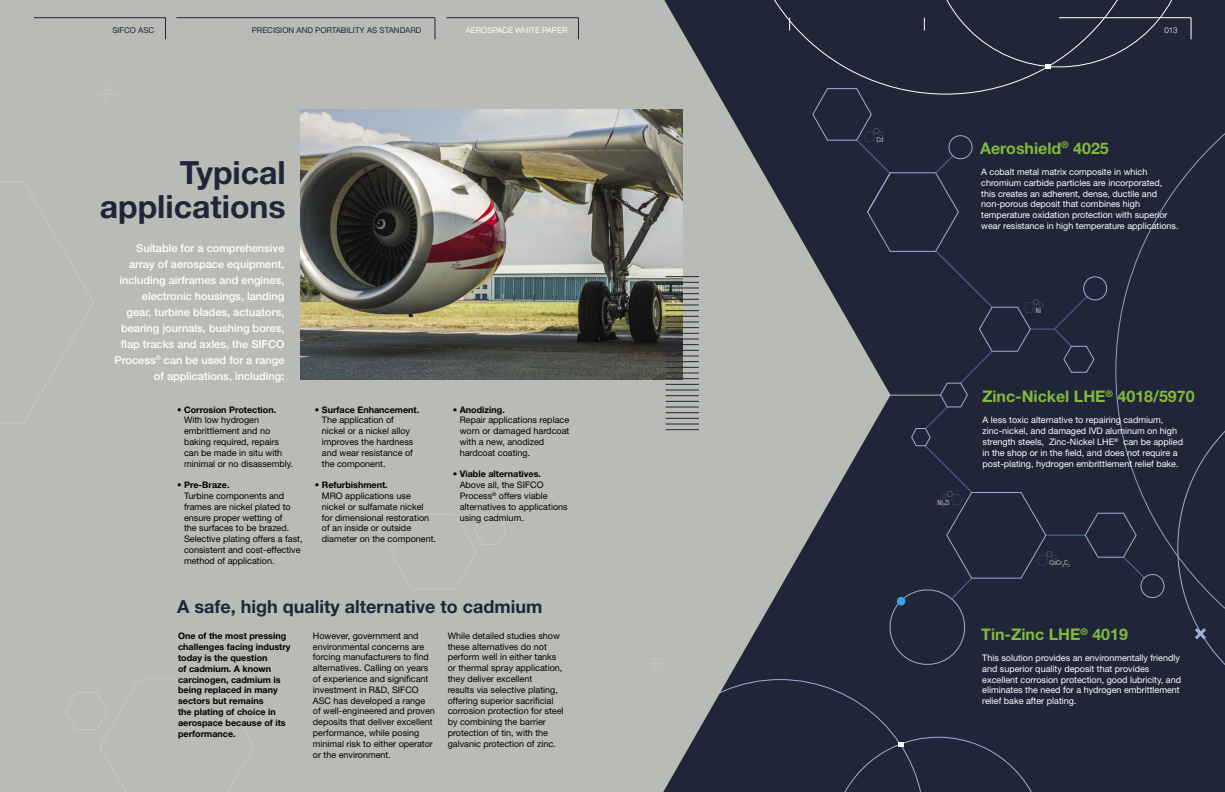
<style>
.page{position:relative;width:1225px;height:792px;background:#fff}
.page>*{position:absolute;margin:0;border:0;box-sizing:border-box;transform-origin:0 0}
.t1{font:700 32px/34px "Helvetica Neue LT Std";color:#212538;text-align:right}
.t2{font:700 18px "Helvetica Neue LT Std";color:#212538}
.t3{font:700 16px "Helvetica Neue LT Std";color:#80bb3d}
.t4{font:500 11px/16px "Helvetica Neue LT Std";color:#fff;text-align:right}
.t5{font:9px/10.8px "Helvetica Neue LT Std";color:#000}
.t6{font:9px/10.8px "Helvetica Neue LT Std";color:#fff}
.t7{font:700 9px/10.8px "Helvetica Neue LT Std";color:#000}
.t8{font:8px "Helvetica Neue LT Std";color:#212538}
.t9{font:8px "Helvetica Neue LT Std";color:#fff}
.t10{font:300 8px "Helvetica Neue LT Std";color:#fff}
.t11{font:condensed 7.2px "Helvetica Neue LT Std";color:#b9bbb6}
</style>
<div class="page">
<div style="left:0;top:0;width:635px;height:792px;background:#b9bbb6"></div>
<div style="left:64px;top:679px;width:191px;height:113px;background:#b9bbb6"></div>
<div style="left:389px;top:513px;width:118px;height:77px;background:#b9bbb6"></div>
<div style="left:0;top:181px;width:95px;height:243px;background:#b9bbb6"></div>
<hr style="left:34px;top:18px;width:131px;height:1px;background:#212538">
<svg style="left:165px;top:18px;width:1px;height:21px"></svg>
<svg style="left:435px;top:18px;width:1px;height:21px"></svg>
<hr style="left:446px;top:18px;width:132px;height:1px;background:#212538">
<svg style="left:578px;top:18px;width:1px;height:21px"></svg>
<hr style="left:176px;top:18px;width:258px;height:1px;background:#212538">
<img style="left:300px;top:110px;width:335px;height:270px">
<svg style="left:94px;top:82px;width:24px;height:24px"></svg>
<svg style="left:635px;top:0;width:589px;height:792px;background:#454856"></svg>
<p class="t8" style="left:112px;top:26px;width:44px">SIFCO ASC</p>
<p class="t8" style="left:252px;top:26px;width:171px">PRECISION AND PORTABILITY AS STANDARD</p>
<p class="t9" style="left:465px;top:26px;width:103px">AEROSPACE WHITE PAPER</p>
<p class="t10" style="left:1164px;top:26px;width:15px">013</p>
<h1 class="t1" style="left:100px;top:155px;width:187px">Typical applications</h1>
<p class="t4" style="left:114px;top:240px;width:171px">Suitable for a comprehensive array of aerospace equipment, including airframes and engines, electronic housings, landing gear, turbine blades, actuators, bearing journals, bushing bores, flap tracks and axles, the SIFCO<br>Process<sup>®</sup> can be used for a range of applications, including:</p>
<p class="t7" style="left:177px;top:404px;width:101px">• Corrosion Protection.</p>
<p class="t5" style="left:184px;top:415px;width:110px">With low hydrogen embrittlement and no baking required, repairs can be made in situ with minimal or no disassembly.</p>
<p class="t7" style="left:177px;top:479px;width:54px">• Pre-Braze.</p>
<p class="t5" style="left:184px;top:490px;width:120px">Turbine components and frames are nickel plated to ensure proper wetting of<br>the surfaces to be brazed.<br>Selective plating offers a fast, consistent and cost‑effective method of application.</p>
<p class="t7" style="left:315px;top:404px;width:106px">• Surface Enhancement.</p>
<p class="t5" style="left:322px;top:415px;width:93px">The application of nickel or a nickel alloy improves the hardness and wear resistance of the component.</p>
<p class="t7" style="left:315px;top:479px;width:74px">• Refurbishment.</p>
<p class="t5" style="left:322px;top:490px;width:116px">MRO applications use nickel or sulfamate nickel for dimensional restoration of an inside or outside diameter on the component.</p>
<p class="t7" style="left:452px;top:404px;width:54px">• Anodizing.</p>
<p class="t5" style="left:460px;top:415px;width:111px">Repair applications replace worn or damaged hardcoat with a new, anodized hardcoat coating.</p>
<p class="t7" style="left:452px;top:469px;width:90px">• Viable alternatives.</p>
<p class="t5" style="left:460px;top:479px;width:109px">Above all, the SIFCO<br>Process<sup>®</sup> offers viable alternatives to applications using cadmium.</p>
<h2 class="t2" style="left:177px;top:596px;width:367px">A safe, high quality alternative to cadmium</h2>
<p class="t7" style="left:178px;top:631px;width:114px">One of the most pressing challenges facing industry today is the question<br>of cadmium. A known carcinogen, cadmium is being replaced in many sectors but remains<br>the plating of choice in aerospace because of its performance.</p>
<p class="t5" style="left:313px;top:630px;width:124px">However, government and environmental concerns are forcing manufacturers to find alternatives. Calling on years of experience and significant investment in R&amp;D, SIFCO<br>ASC has developed a range of well‑engineered and proven deposits that deliver excellent performance, while posing minimal risk to either operator or the environment.</p>
<p class="t5" style="left:447px;top:630px;width:117px">While detailed studies show these alternatives do not perform well in either tanks or thermal spray application, they deliver excellent<br>results via selective plating, offering superior sacrificial corrosion protection for steel by combining the barrier protection of tin, with the galvanic protection of zinc.</p>
<p class="t11" style="left:876px;top:135px;width:9px">Cd</p>
<h3 class="t3" style="left:980px;top:138px;width:130px">Aeroshield<sup>®</sup> 4025</h3>
<p class="t6" style="left:981px;top:166px;width:199px">A cobalt metal matrix composite in which chromium carbide particles are incorporated, this creates an adherent, dense, ductile and non‑porous deposit that combines high temperature oxidation protection with superior wear resistance in high temperature applications.</p>
<p class="t11" style="left:1035px;top:306px;width:7px">Ni</p>
<p class="t11" style="left:937px;top:498px;width:14px">Ni<sub>2</sub>Zi</p>
<h3 class="t3" style="left:981px;top:387px;width:214px">Zinc-Nickel LHE<sup>®</sup> 4018/5970</h3>
<p class="t6" style="left:982px;top:415px;width:202px">A less toxic alternative to repairing cadmium, zinc‑nickel, and damaged IVD aluminum on high strength steels, Zinc‑Nickel LHE<sup>®</sup> can be applied in the shop or in the field, and does not require a post‑plating, hydrogen embrittlement relief bake.</p>
<p class="t11" style="left:1049px;top:559px;width:22px">CoCr<sub>3</sub>C<sub>2</sub></p>
<h3 class="t3" style="left:981px;top:625px;width:148px">Tin-Zinc LHE<sup>®</sup> 4019</h3>
<p class="t6" style="left:982px;top:652px;width:200px">This solution provides an environmentally friendly and superior quality deposit that provides excellent corrosion protection, good lubricity, and eliminates the need for a hydrogen embrittlement relief bake after plating.</p>
</div>
